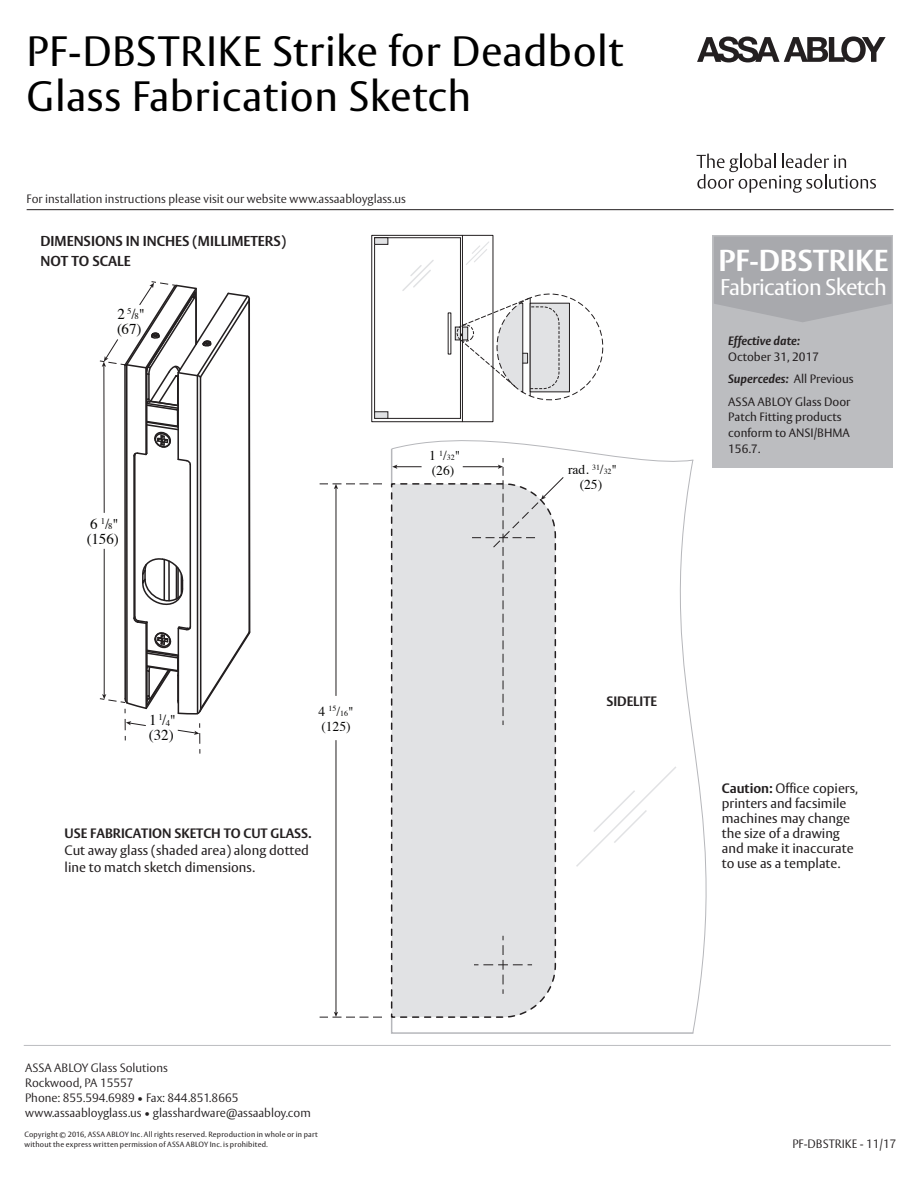
<style>
.page{position:relative;width:918px;height:1188px;background:#fff}
.page>*{position:absolute;margin:0;border:0;box-sizing:border-box;transform-origin:0 0}
.t1{font:42px/45.8px "ASSA Vesta";letter-spacing:.01em;color:#000}
.t2{font:700 30px "ASSA Vesta";color:#fff}
.t3{font:22.5px "ASSA Vesta";letter-spacing:-.03em;color:#fff}
.t4{font:15px/15px "Times";color:#050504}
.t5{font:700 14.25px "ASSA Vesta";color:#231f20}
.t6{font:13.5px/15px "ASSA Vesta";color:#231f20}
.t7{font:13.5px/15px "Times";color:#050504}
.t8{font:700 13.5px "ASSA Vesta";color:#231f20}
.t9{font:300 12px "ASSA Vesta";color:#231f20}
.t10{font:12px/15.8px "ASSA Vesta";color:#231f20}
.t11{font:italic 700 12px/15.8px "ASSA Vesta";color:#231f20}
.t12{font:7.8px "Times";color:#050504}
.t13{font:7.5px/10.5px "ASSA Vesta";letter-spacing:.025em;color:#231f20}
.s1{font-size:8.7px}
.s2{font-size:13.5px}
.s3{font-weight:700}
.s4{font-size:7.8px}
.s5{font-weight:400;font-style:normal}
</style>
<div class="page">
<svg style="left:697px;top:36px;width:189px;height:26px"></svg>
<svg style="left:697px;top:154px;width:179px;height:39px"></svg>
<hr style="left:24px;top:1045px;width:867px;height:1px;background:#bcbdc0">
<hr style="left:27px;top:209px;width:867px;height:1px;background:#231f20">
<hr style="left:336px;top:488px;width:1px;height:208px;background:#231f20">
<svg style="left:320px;top:484px;width:62px;height:5px"></svg>
<hr style="left:336px;top:740px;width:1px;height:273px;background:#231f20">
<svg style="left:320px;top:1012px;width:62px;height:6px"></svg>
<svg style="left:390px;top:422px;width:323px;height:612px"></svg>
<div style="left:374px;top:237px;width:87px;height:182px;border:1px solid #231f20"></div>
<div style="left:371px;top:235px;width:92px;height:187px;border:1px solid #231f20"></div>
<div style="left:462px;top:235px;width:31px;height:187px;border:1px solid #231f20"></div>
<div style="left:375px;top:238px;width:13px;height:6px;background:#e1e2e4"></div>
<div style="left:374px;top:237px;width:14px;height:8px;border:1px solid #231f20"></div>
<div style="left:375px;top:412px;width:13px;height:6px;background:#e1e2e4"></div>
<div style="left:374px;top:411px;width:14px;height:8px;border:1px solid #231f20"></div>
<div style="left:455px;top:327px;width:6px;height:13px;border:1px solid #231f20"></div>
<svg style="left:402px;top:260px;width:32px;height:31px"></svg>
<svg style="left:466px;top:241px;width:23px;height:24px"></svg>
<svg style="left:456px;top:289px;width:148px;height:116px"></svg>
<svg style="left:99px;top:281px;width:152px;height:473px"></svg>
<div style="left:713px;top:235px;width:180px;height:233px;background:#bcbdc0"></div>
<svg style="left:714px;top:237px;width:178px;height:85px;background:#aaabaf"></svg>
<p class="t1" style="left:27px;top:30px;width:598px">PF-DBSTRIKE Strike for Deadbolt<br>Glass Fabrication Sketch</p>
<p class="t9" style="left:27px;top:192px;width:381px">For installation instructions please visit our website www.assaabloyglass.us</p>
<p class="t5" style="left:40px;top:233px;width:247px">DIMENSIONS IN INCHES (MILLIMETERS)</p>
<p class="t5" style="left:40px;top:252px;width:92px">NOT TO SCALE</p>
<p class="t4" style="left:117px;top:305px;width:29px">2 <sup>5</sup>/<span class="s1">8</span>" (67)</p>
<p class="t4" style="left:87px;top:515px;width:33px">6 <sup>1</sup>/<span class="s1">8</span>" (156)</p>
<p class="t4" style="left:149px;top:712px;width:29px">1 <sup>1</sup>/<span class="s1">4</span>" (32)</p>
<p class="t12" style="left:318px;top:704px;width:37px"><span class="s2">4</span> 15<span class="s2">/</span>16<span class="s2">"</span></p>
<p class="t7" style="left:321px;top:717px;width:31px">(125)</p>
<p class="t6" style="left:65px;top:826px;width:249px;line-height:16.8px"><span class="s3">USE FABRICATION SKETCH TO CUT GLASS.<br></span>Cut away glass (shaded area) along dotted line to match sketch dimensions.</p>
<p class="t7" style="left:429px;top:447px;width:33px">1 <sup>1</sup>/<span class="s4">32</span>" (26)</p>
<p class="t7" style="left:568px;top:461px;width:50px;text-align:center">rad. <sup>31</sup>/<span class="s4">32</span>" (25)</p>
<p class="t8" style="left:606px;top:693px;width:52px">SIDELITE</p>
<p class="t2" style="left:719px;top:242px;width:171px">PF-DBSTRIKE</p>
<p class="t3" style="left:720px;top:274px;width:168px">Fabrication Sketch</p>
<p class="t11" style="left:728px;top:333px;width:92px">Effective date:<br><span class="s5">October 31, 2017</span></p>
<p class="t11" style="left:728px;top:371px;width:127px">Supercedes: <span class="s5">All Previous</span></p>
<p class="t10" style="left:728px;top:394px;width:124px">ASSA ABLOY Glass Door<br>Patch Fitting products conform to ANSI/BHMA<br>156.7.</p>
<p class="t6" style="left:722px;top:782px;width:138px"><span class="s3">Caution:</span> Office copiers, printers and facsimile machines may change the size of a drawing and make it inaccurate to use as a template.</p>
<p class="t9" style="left:25px;top:1060px;width:144px">ASSA ABLOY Glass Solutions</p>
<p class="t9" style="left:25px;top:1075px;width:110px">Rockwood, PA 15557</p>
<p class="t9" style="left:25px;top:1090px;width:215px">Phone: 855.594.6989 • Fax: 844.851.8665</p>
<p class="t9" style="left:25px;top:1105px;width:287px">www.assaabloyglass.us • glasshardware@assaabloy.com</p>
<p class="t13" style="left:25px;top:1129px;width:295px">Copyright © 2016, ASSA ABLOY Inc. All rights reserved. Reproduction in whole or in part without the express written permission of ASSA ABLOY Inc. is prohibited.</p>
<p class="t9" style="left:792px;top:1137px;width:105px">PF-DBSTRIKE - 11/17</p>
</div>
